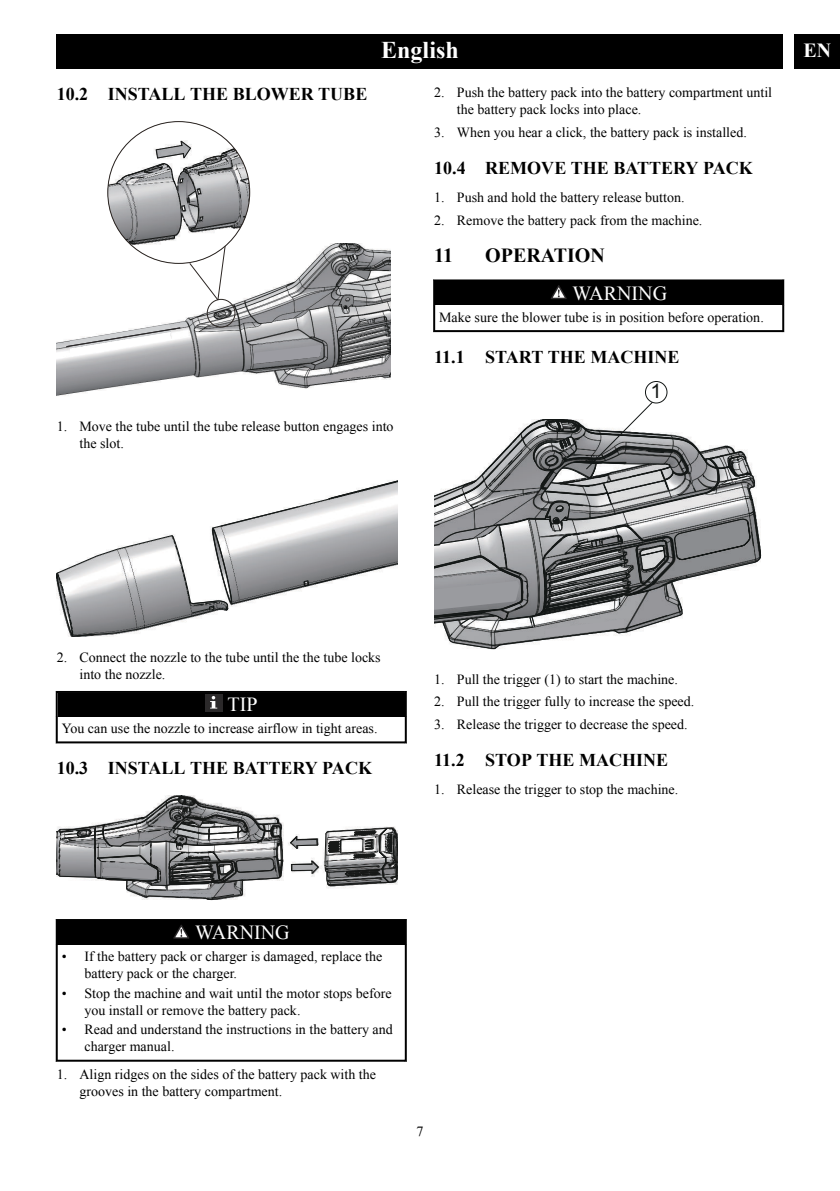
<style>
.page{position:relative;width:840px;height:1191px;background:#fff}
.page>*{position:absolute;margin:0;border:0;box-sizing:border-box;transform-origin:0 0}
.t1{font:700 24px "Times New Roman";color:#fff}
.t2{font:20px "Times New Roman";color:#fff}
.t3{font:700 20px "Times New Roman";color:#000}
.t4{font:700 20px "Times New Roman";color:#fff}
.t5{font:700 18px "Times New Roman";color:#000}
.t6{font:14px/16.8px "Times New Roman";color:#000}
</style>
<div class="page">
<img style="left:57px;top:243px;width:333px;height:153px">
<div style="left:207px;top:299px;width:28px;height:28px;border:1px solid #2c2623;border-radius:50%"></div>
<svg style="left:108px;top:122px;width:142px;height:179px"></svg>
<svg style="left:65px;top:324px;width:116px;height:32px"></svg>
<svg style="left:338px;top:368px;width:50px;height:11px"></svg>
<svg style="left:253px;top:345px;width:68px;height:19px"></svg>
<svg style="left:57px;top:480px;width:340px;height:157px"></svg>
<div style="left:58px;top:693px;width:346px;height:24px;background:#000"></div>
<div style="left:205px;top:694px;width:17px;height:17px;background:#2b292a"></div>
<svg style="left:210px;top:696px;width:7px;height:12px"></svg>
<hr style="left:56px;top:691px;width:348px;height:2px;background:#000">
<hr style="left:56px;top:691px;width:2px;height:26px;background:#000">
<hr style="left:404px;top:691px;width:2px;height:26px;background:#000">
<hr style="left:56px;top:741px;width:348px;height:2px;background:#000">
<hr style="left:56px;top:716px;width:2px;height:27px;background:#000">
<hr style="left:404px;top:716px;width:2px;height:27px;background:#000">
<svg style="left:324px;top:826px;width:74px;height:62px"></svg>
<svg style="left:290px;top:836px;width:27px;height:13px"></svg>
<svg style="left:291px;top:860px;width:27px;height:14px"></svg>
<svg style="left:57px;top:795px;width:226px;height:106px"></svg>
<div style="left:58px;top:921px;width:346px;height:24px;background:#000"></div>
<svg style="left:173px;top:925px;width:16px;height:13px"></svg>
<hr style="left:56px;top:919px;width:349px;height:2px;background:#000">
<hr style="left:56px;top:919px;width:2px;height:26px;background:#000">
<hr style="left:404px;top:919px;width:2px;height:26px;background:#000">
<hr style="left:56px;top:1059px;width:349px;height:2px;background:#000">
<hr style="left:56px;top:944px;width:2px;height:117px;background:#000">
<hr style="left:404px;top:944px;width:2px;height:117px;background:#000">
<div style="left:435px;top:281px;width:346px;height:24px;background:#000"></div>
<svg style="left:551px;top:285px;width:15px;height:14px"></svg>
<hr style="left:433px;top:279px;width:349px;height:2px;background:#000">
<hr style="left:433px;top:279px;width:2px;height:26px;background:#000">
<hr style="left:781px;top:279px;width:2px;height:26px;background:#000">
<hr style="left:433px;top:330px;width:349px;height:2px;background:#000">
<hr style="left:433px;top:305px;width:2px;height:27px;background:#000">
<hr style="left:781px;top:305px;width:2px;height:27px;background:#000">
<div style="left:644px;top:381px;width:23px;height:22px;border:1px solid #131716;border-radius:50%"></div>
<div style="left:57px;top:34px;width:725px;height:34px;background:#000"></div>
<div style="left:794px;top:34px;width:45px;height:34px;background:#000"></div>
<svg style="left:434px;top:384px;width:326px;height:265px"></svg>
<p class="t5" style="left:57px;top:84px;width:312px">10.2 INSTALL THE BLOWER TUBE</p>
<h1 class="t1" style="left:381px;top:36px;width:79px">English</h1>
<h2 class="t4" style="left:802px;top:39px;width:29px">EN</h2>
<p class="t6" style="left:456px;top:84px;width:316px;text-indent:-23px">2. Push the battery pack into the battery compartment until the battery pack locks into place.</p>
<p class="t6" style="left:434px;top:124px;width:314px">3. When you hear a click, the battery pack is installed.</p>
<p class="t5" style="left:434px;top:157px;width:320px">10.4 REMOVE THE BATTERY PACK</p>
<p class="t6" style="left:434px;top:189px;width:252px">1. Push and hold the battery release button.</p>
<p class="t6" style="left:434px;top:212px;width:270px">2. Remove the battery pack from the machine.</p>
<h2 class="t3" style="left:434px;top:244px;width:20px">11</h2>
<h2 class="t3" style="left:485px;top:244px;width:121px">OPERATION</h2>
<h2 class="t2" style="left:572px;top:282px;width:96px">WARNING</h2>
<p class="t6" style="left:439px;top:308px;width:326px">Make sure the blower tube is in position before operation.</p>
<p class="t5" style="left:434px;top:347px;width:247px">11.1 START THE MACHINE</p>
<p class="t6" style="left:79px;top:418px;width:315px;text-indent:-23px">1. Move the tube until the tube release button engages into the slot.</p>
<p class="t6" style="left:79px;top:649px;width:302px;text-indent:-23px">2. Connect the nozzle to the tube until the the tube locks into the nozzle.</p>
<h2 class="t2" style="left:227px;top:693px;width:32px">TIP</h2>
<p class="t6" style="left:62px;top:720px;width:317px">You can use the nozzle to increase airflow in tight areas.</p>
<p class="t5" style="left:57px;top:758px;width:316px">10.3 INSTALL THE BATTERY PACK</p>
<p class="t6" style="left:434px;top:670px;width:245px">1. Pull the trigger (1) to start the machine.</p>
<p class="t6" style="left:434px;top:693px;width:261px">2. Pull the trigger fully to increase the speed.</p>
<p class="t6" style="left:434px;top:716px;width:255px">3. Release the trigger to decrease the speed.</p>
<p class="t5" style="left:434px;top:749px;width:235px">11.2 STOP THE MACHINE</p>
<p class="t6" style="left:434px;top:781px;width:245px">1. Release the trigger to stop the machine.</p>
<h2 class="t2" style="left:195px;top:921px;width:96px">WARNING</h2>
<p class="t6" style="left:84px;top:948px;width:299px;text-indent:-23px">• If the battery pack or charger is damaged, replace the battery pack or the charger.</p>
<p class="t6" style="left:84px;top:984px;width:308px;text-indent:-23px">• Stop the machine and wait until the motor stops before you install or remove the battery pack.</p>
<p class="t6" style="left:84px;top:1021px;width:309px;text-indent:-23px">• Read and understand the instructions in the battery and charger manual.</p>
<p class="t6" style="left:79px;top:1066px;width:298px;text-indent:-23px">1. Align ridges on the sides of the battery pack with the grooves in the battery compartment.</p>
<p class="t6" style="left:416px;top:1122px;width:8px">7</p>
</div>
